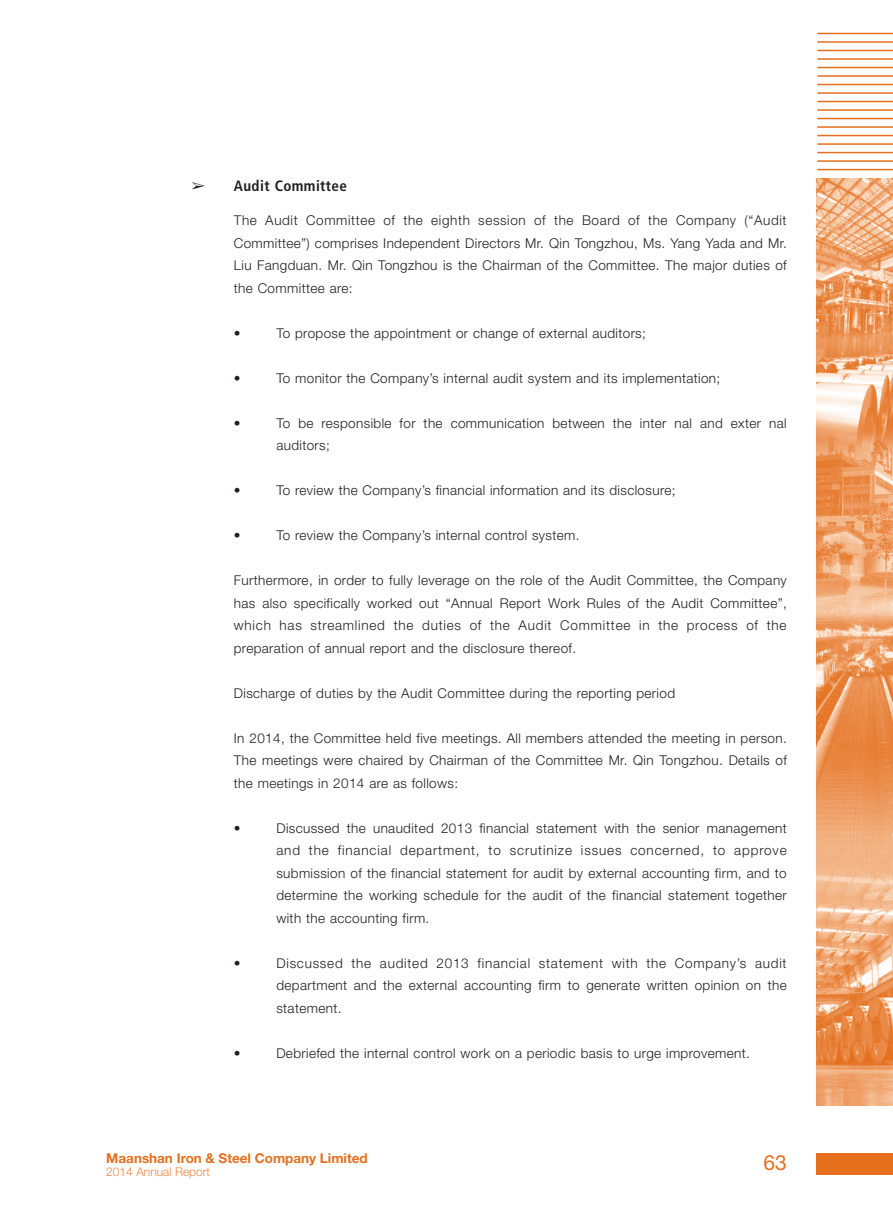
<style>
.page{position:relative;width:893px;height:1212px;background:#fff}
.page>*{position:absolute;margin:0;border:0;box-sizing:border-box;transform-origin:0 0}
.t1{font:21px "Helvetica Neue LT Std";color:#e4701e}
.t2{font:700 condensed 15px "Frutiger LT Std";letter-spacing:.025em;color:#231f20}
.t3{font:300 13.5px/22.5px "Helvetica Neue LT Std";letter-spacing:.03em;color:#231f20;text-align:justify}
.t4{font:700 13.5px "Helvetica Neue LT Std";color:#e4701e}
.t5{font:300 12px "Helvetica Neue LT Std";color:#e98842}
</style>
<div class="page">
<img style="left:816px;top:179px;width:77px;height:927px">
<hr style="left:817px;top:169px;width:76px;height:1px;background:#e4701e">
<hr style="left:817px;top:160px;width:76px;height:2px;background:#e4701e">
<hr style="left:817px;top:152px;width:76px;height:1px;background:#e4701e">
<hr style="left:817px;top:143px;width:76px;height:2px;background:#e4701e">
<hr style="left:817px;top:135px;width:76px;height:1px;background:#e4701e">
<hr style="left:817px;top:126px;width:76px;height:2px;background:#e4701e">
<hr style="left:817px;top:118px;width:76px;height:1px;background:#e4701e">
<hr style="left:817px;top:109px;width:76px;height:2px;background:#e4701e">
<hr style="left:817px;top:101px;width:76px;height:1px;background:#e4701e">
<hr style="left:817px;top:92px;width:76px;height:2px;background:#e4701e">
<hr style="left:817px;top:84px;width:76px;height:1px;background:#e4701e">
<hr style="left:817px;top:75px;width:76px;height:2px;background:#e4701e">
<hr style="left:817px;top:67px;width:76px;height:1px;background:#e4701e">
<hr style="left:817px;top:58px;width:76px;height:2px;background:#e4701e">
<hr style="left:817px;top:50px;width:76px;height:1px;background:#e4701e">
<hr style="left:817px;top:41px;width:76px;height:2px;background:#e4701e">
<hr style="left:817px;top:33px;width:76px;height:1px;background:#e4701e">
<div style="left:816px;top:1153px;width:77px;height:22px;background:#e4701e"></div>
<p class="t2" style="left:191px;top:177px;width:157px">➢ Audit Committee</p>
<p class="t3" style="left:234px;top:209px;width:554px">The Audit Committee of the eighth session of the Board of the Company (“Audit Committee”) comprises Independent Directors Mr. Qin Tongzhou, Ms. Yang Yada and Mr.<br>Liu Fangduan. Mr. Qin Tongzhou is the Chairman of the Committee. The major duties of the Committee are:</p>
<p class="t3" style="left:234px;top:321px;width:8px">•</p>
<p class="t3" style="left:276px;top:321px;width:371px">To propose the appointment or change of external auditors;</p>
<p class="t3" style="left:234px;top:366px;width:8px">•</p>
<p class="t3" style="left:276px;top:366px;width:445px">To monitor the Company’s internal audit system and its implementation;</p>
<p class="t3" style="left:234px;top:411px;width:8px">•</p>
<p class="t3" style="left:276px;top:411px;width:512px">To be responsible for the communication between the inter nal and exter nal auditors;</p>
<p class="t3" style="left:234px;top:479px;width:8px">•</p>
<p class="t3" style="left:276px;top:479px;width:401px">To review the Company’s financial information and its disclosure;</p>
<p class="t3" style="left:234px;top:524px;width:8px">•</p>
<p class="t3" style="left:276px;top:524px;width:305px">To review the Company’s internal control system.</p>
<p class="t3" style="left:234px;top:569px;width:554px">Furthermore, in order to fully leverage on the role of the Audit Committee, the Company has also specifically worked out “Annual Report Work Rules of the Audit Committee”, which has streamlined the duties of the Audit Committee in the process of the preparation of annual report and the disclosure thereof.</p>
<p class="t3" style="left:234px;top:681px;width:443px">Discharge of duties by the Audit Committee during the reporting period</p>
<p class="t3" style="left:234px;top:726px;width:555px">In 2014, the Committee held five meetings. All members attended the meeting in person.<br>The meetings were chaired by Chairman of the Committee Mr. Qin Tongzhou. Details of the meetings in 2014 are as follows:</p>
<p class="t3" style="left:234px;top:816px;width:8px">•</p>
<p class="t3" style="left:276px;top:816px;width:512px">Discussed the unaudited 2013 financial statement with the senior management and the financial department, to scrutinize issues concerned, to approve submission of the financial statement for audit by external accounting firm, and to determine the working schedule for the audit of the financial statement together with the accounting firm.</p>
<p class="t3" style="left:234px;top:951px;width:8px">•</p>
<p class="t3" style="left:276px;top:951px;width:512px">Discussed the audited 2013 financial statement with the Company’s audit department and the external accounting firm to generate written opinion on the statement.</p>
<p class="t3" style="left:234px;top:1041px;width:8px">•</p>
<p class="t3" style="left:276px;top:1041px;width:475px">Debriefed the internal control work on a periodic basis to urge improvement.</p>
<p class="t4" style="left:106px;top:1150px;width:263px">Maanshan Iron &amp; Steel Company Limited</p>
<p class="t5" style="left:106px;top:1165px;width:105px">2014 Annual Report</p>
<h1 class="t1" style="left:763px;top:1150px;width:25px">63</h1>
</div>
